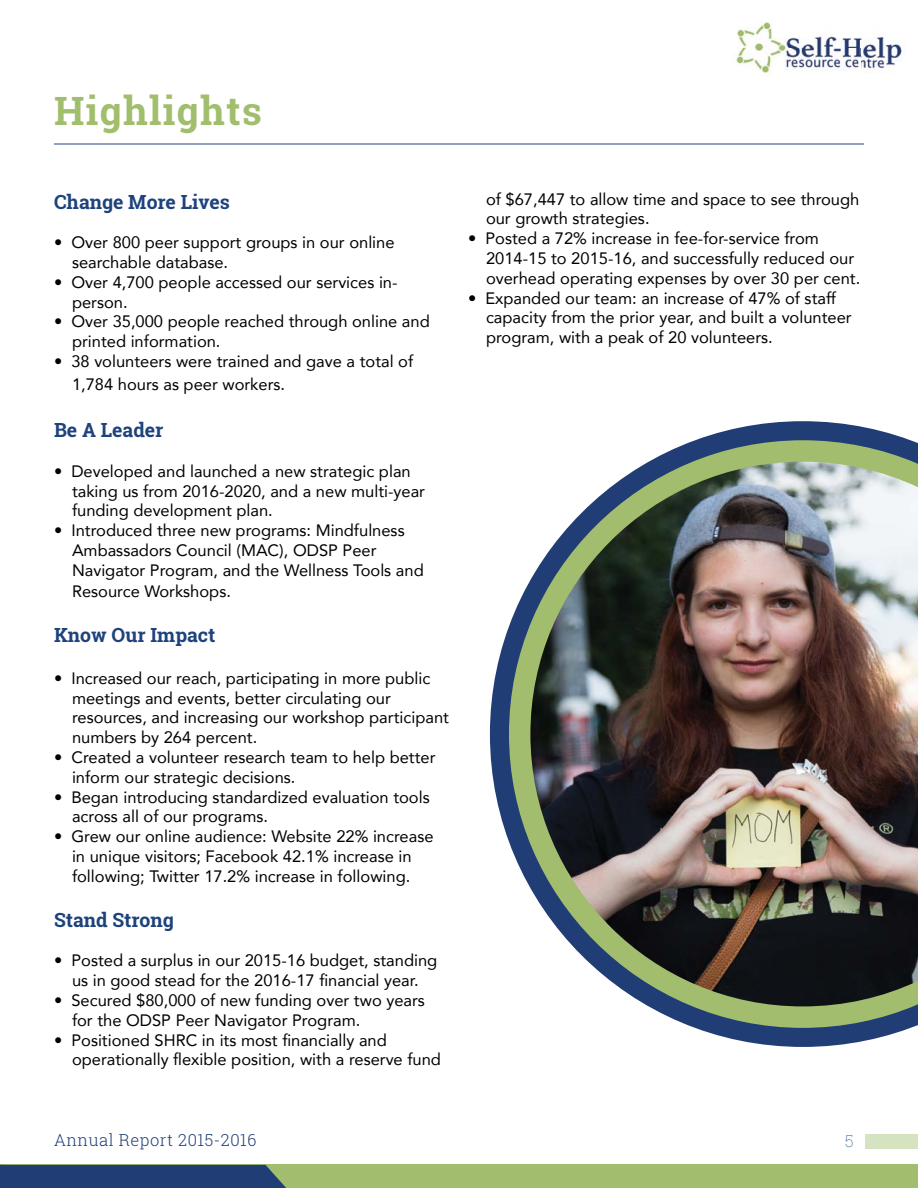
<style>
.page{position:relative;width:918px;height:1188px;background:#fff}
.page>*{position:absolute;margin:0;border:0;box-sizing:border-box;transform-origin:0 0}
.t1{font:700 39px "Roboto Slab";letter-spacing:.03em;color:#a1be6d}
.t2{font:700 19.5px "Roboto Slab";color:#1e427c}
.t3{font:16.5px/19.8px "Avenir";color:#000}
.t4{font:300 16.5px "Roboto Slab";letter-spacing:.03em;color:#1e3d77}
.t5{font:100 16.5px "Roboto Slab";color:#1e3d77}
</style>
<div class="page">
<div style="left:0;top:1165px;width:918px;height:23px;background:#a1bd6d"></div>
<div style="left:866px;top:1134px;width:52px;height:15px;background:#d6e3c0"></div>
<div style="left:0;top:1165px;width:286px;height:23px;background:#203d76"></div>
<img style="left:736px;top:22px;width:166px;height:52px">
<hr style="left:54px;top:144px;width:810px;height:1px;background:#25408f">
<svg style="left:490px;top:421px;width:420px;height:626px"></svg>
<svg style="left:509px;top:440px;width:409px;height:588px"></svg>
<img style="left:530px;top:462px;width:388px;height:544px">
<h1 class="t1" style="left:54px;top:84px;width:210px">Highlights</h1>
<p class="t2" style="left:54px;top:188px;width:177px">Change More Lives</p>
<p class="t3" style="left:72px;top:232px;width:324px;text-indent:-18px">• Over 800 peer support groups in our online searchable database.</p>
<p class="t3" style="left:72px;top:272px;width:327px;text-indent:-18px">• Over 4,700 people accessed our services in&shy;person.</p>
<p class="t3" style="left:72px;top:311px;width:359px;text-indent:-18px">• Over 35,000 people reached through online and printed information.</p>
<p class="t3" style="left:72px;top:349px;width:343px;line-height:23.4px;text-indent:-18px">• 38 volunteers were trained and gave a total of<br>1,784 hours as peer workers.</p>
<p class="t2" style="left:54px;top:417px;width:111px">Be A Leader</p>
<p class="t3" style="left:72px;top:461px;width:355px;text-indent:-18px">• Developed and launched a new strategic plan taking us from 2016-2020, and a new multi-year funding development plan.</p>
<p class="t3" style="left:72px;top:520px;width:353px;text-indent:-18px">• Introduced three new programs: Mindfulness<br>Ambassadors Council (MAC), ODSP Peer<br>Navigator Program, and the Wellness Tools and</p>
<p class="t3" style="left:72px;top:581px;width:160px">Resource Workshops.</p>
<p class="t2" style="left:54px;top:622px;width:163px">Know Our Impact</p>
<p class="t3" style="left:72px;top:668px;width:379px;text-indent:-18px">• Increased our reach, participating in more public meetings and events, better circulating our resources, and increasing our workshop participant numbers by 264 percent.</p>
<p class="t3" style="left:72px;top:747px;width:365px;text-indent:-18px">• Created a volunteer research team to help better inform our strategic decisions.</p>
<p class="t3" style="left:72px;top:786px;width:359px;text-indent:-18px">• Began introducing standardized evaluation tools across all of our programs.</p>
<p class="t3" style="left:54px;top:826px;width:381px;text-align:center">• Grew our online audience: Website 22% increase in unique visitors; Facebook 42.1% increase in following; Twitter 17.2% increase in following.</p>
<p class="t2" style="left:54px;top:906px;width:121px">Stand Strong</p>
<p class="t3" style="left:54px;top:950px;width:385px;text-align:center">• Posted a surplus in our 2015-16 budget, standing us in good stead for the 2016-17 financial year.</p>
<p class="t3" style="left:72px;top:990px;width:354px;text-indent:-18px">• Secured $80,000 of new funding over two years for the ODSP Peer Navigator Program.</p>
<p class="t3" style="left:72px;top:1029px;width:371px;text-indent:-18px">• Positioned SHRC in its most financially and operationally flexible position, with a reserve fund</p>
<p class="t3" style="left:486px;top:188px;width:375px">of $67,447 to allow time and space to see through our growth strategies.</p>
<p class="t3" style="left:486px;top:228px;width:376px;text-indent:-18px">• Posted a 72% increase in fee-for-service from<br>2014-15 to 2015-16, and successfully reduced our overhead operating expenses by over 30 per cent.</p>
<p class="t3" style="left:486px;top:287px;width:367px;text-indent:-18px">• Expanded our team: an increase of 47% of staff capacity from the prior year, and built a volunteer program, with a peak of 20 volunteers.</p>
<p class="t4" style="left:54px;top:1129px;width:204px">Annual Report 2015-2016</p>
<p class="t5" style="left:845px;top:1130px;width:10px">5</p>
</div>
